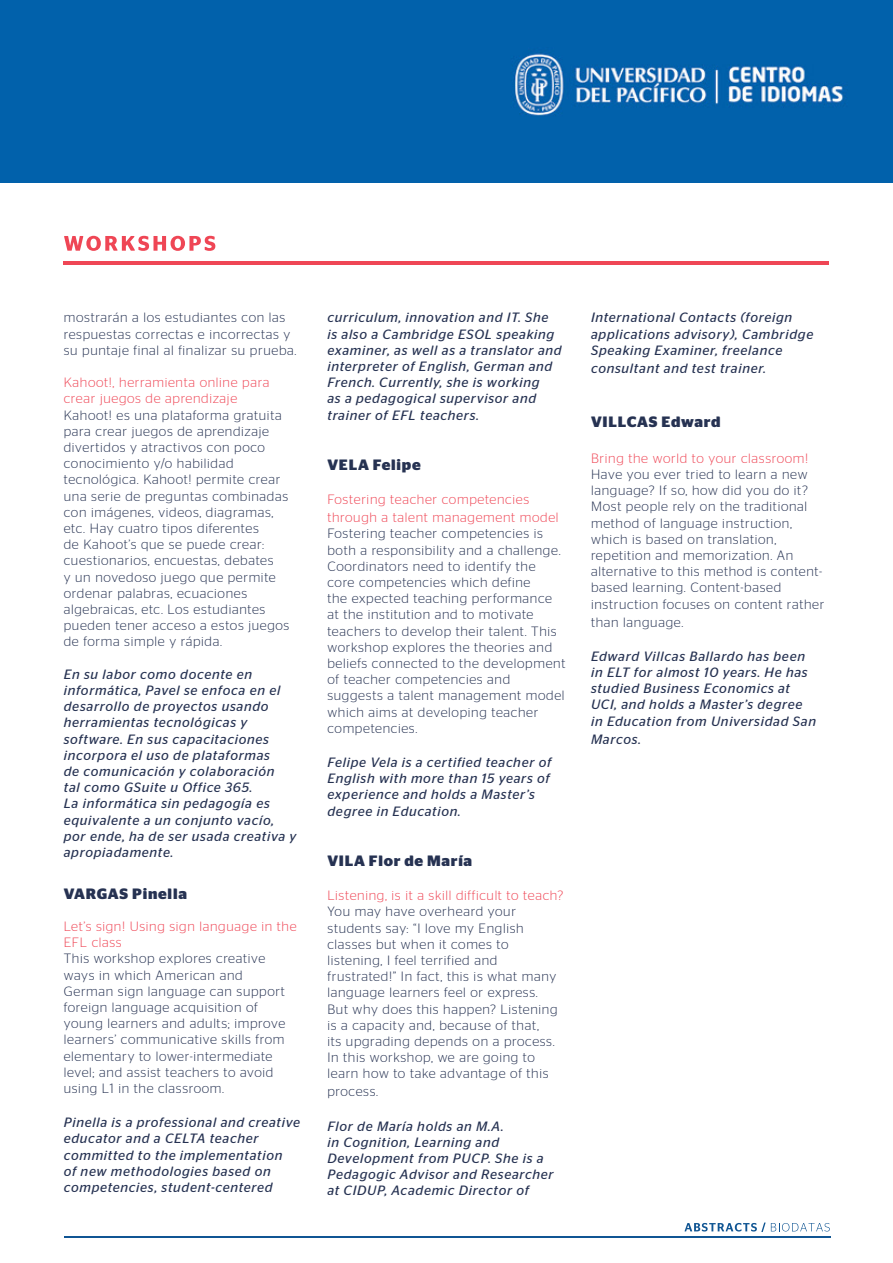
<style>
.page{position:relative;width:893px;height:1263px;background:#fff}
.page>*{position:absolute;margin:0;border:0;box-sizing:border-box;transform-origin:0 0}
.t1{font:700 15px "Stag Sans";letter-spacing:.05em;color:#263252}
.t2{font:300 13.5px/16.2px "Stag Sans";letter-spacing:.05em;color:#263252}
.t3{font:italic 13.5px/16.2px "Stag Sans";letter-spacing:.05em;color:#263252}
.t4{font:300 13.5px/16.2px "Stag Sans";letter-spacing:.05em;color:#ef4655}
</style>
<div class="page">
<div style="left:0;top:0;width:893px;height:183px;background:#0161ab"></div>
<hr style="left:64px;top:1237px;width:766px;height:1px;background:#105593">
<svg style="left:685px;top:1222px;width:80px;height:10px"></svg>
<svg style="left:771px;top:1223px;width:59px;height:8px"></svg>
<hr style="left:64px;top:261px;width:765px;height:4px;background:#ef4655">
<svg style="left:64px;top:236px;width:151px;height:15px"></svg>
<p class="t2" style="left:64px;top:309px;width:234px">mostrarán a los estudiantes con las respuestas correctas e incorrectas y su puntaje final al finalizar su prueba.</p>
<p class="t4" style="left:64px;top:374px;width:207px">Kahoot!, herramienta online para crear juegos de aprendizaje</p>
<p class="t2" style="left:64px;top:406px;width:227px">Kahoot! es una plataforma gratuita para crear juegos de aprendizaje divertidos y atractivos con poco conocimiento y/o habilidad tecnológica. Kahoot! permite crear una serie de preguntas combinadas con imágenes, videos, diagramas, etc. Hay cuatro tipos diferentes<br>de Kahoot’s que se puede crear: cuestionarios, encuestas, debates<br>y un novedoso juego que permite ordenar palabras, ecuaciones algebraicas, etc. Los estudiantes pueden tener acceso a estos juegos de forma simple y rápida.</p>
<p class="t3" style="left:64px;top:666px;width:234px">En su labor como docente en informática, Pavel se enfoca en el desarrollo de proyectos usando herramientas tecnológicas y software. En sus capacitaciones incorpora el uso de plataformas<br>de comunicación y colaboración<br>tal como GSuite u Office 365.<br>La informática sin pedagogía es equivalente a un conjunto vacío, por ende, ha de ser usada creativa y apropiadamente.</p>
<p class="t1" style="left:64px;top:885px;width:125px">VARGAS Pinella</p>
<p class="t4" style="left:64px;top:918px;width:234px">Let’s sign! Using sign language in the<br>EFL class</p>
<p class="t2" style="left:64px;top:950px;width:223px">This workshop explores creative ways in which American and<br>German sign language can support foreign language acquisition of young learners and adults; improve learners’ communicative skills from elementary to lower-intermediate level; and assist teachers to avoid using L1 in the classroom.</p>
<p class="t3" style="left:64px;top:1114px;width:238px">Pinella is a professional and creative educator and a CELTA teacher committed to the implementation<br>of new methodologies based on competencies, student-centered</p>
<p class="t3" style="left:327px;top:309px;width:236px">curriculum, innovation and IT. She is also a Cambridge ESOL speaking examiner, as well as a translator and interpreter of English, German and French. Currently, she is working<br>as a pedagogical supervisor and trainer of EFL teachers.</p>
<p class="t1" style="left:327px;top:456px;width:95px">VELA Felipe</p>
<p class="t4" style="left:327px;top:490px;width:233px;line-height:18px">Fostering teacher competencies through a talent management model</p>
<p class="t2" style="left:327px;top:525px;width:239px">Fostering teacher competencies is both a responsibility and a challenge.<br>Coordinators need to identify the core competencies which define<br>the expected teaching performance at the institution and to motivate teachers to develop their talent. This workshop explores the theories and beliefs connected to the development of teacher competencies and suggests a talent management model which aims at developing teacher competencies.</p>
<p class="t3" style="left:327px;top:754px;width:225px">Felipe Vela is a certified teacher of<br>English with more than 15 years of experience and holds a Master’s degree in Education.</p>
<p class="t1" style="left:327px;top:852px;width:146px">VILA Flor de María</p>
<p class="t4" style="left:327px;top:887px;width:237px">Listening, is it a skill difficult to teach?</p>
<p class="t2" style="left:327px;top:903px;width:232px">You may have overheard your students say: “I love my English classes but when it comes to listening, I feel terrified and frustrated!” In fact, this is what many language learners feel or express.<br>But why does this happen? Listening is a capacity and, because of that,<br>its upgrading depends on a process.<br>In this workshop, we are going to learn how to take advantage of this</p>
<p class="t2" style="left:327px;top:1083px;width:52px">process.</p>
<p class="t3" style="left:327px;top:1118px;width:228px">Flor de María holds an M.A.<br>in Cognition, Learning and<br>Development from PUCP. She is a<br>Pedagogic Advisor and Researcher at CIDUP, Academic Director of</p>
<p class="t3" style="left:591px;top:309px;width:224px">International Contacts (foreign applications advisory), Cambridge<br>Speaking Examiner, freelance</p>
<p class="t3" style="left:591px;top:360px;width:177px">consultant and test trainer.</p>
<p class="t1" style="left:591px;top:413px;width:131px">VILLCAS Edward</p>
<p class="t4" style="left:591px;top:450px;width:219px">Bring the world to your classroom!</p>
<p class="t2" style="left:591px;top:466px;width:235px">Have you ever tried to learn a new language? If so, how did you do it?<br>Most people rely on the traditional method of language instruction, which is based on translation, repetition and memorization. An alternative to this method is content&shy;based learning. Content-based instruction focuses on content rather</p>
<p class="t2" style="left:591px;top:613px;width:94px">than language.</p>
<p class="t3" style="left:591px;top:648px;width:227px">Edward Villcas Ballardo has been in ELT for almost 10 years. He has studied Business Economics at<br>UCI, and holds a Master’s degree in Education from Universidad San</p>
<p class="t3" style="left:591px;top:731px;width:51px">Marcos.</p>
</div>
